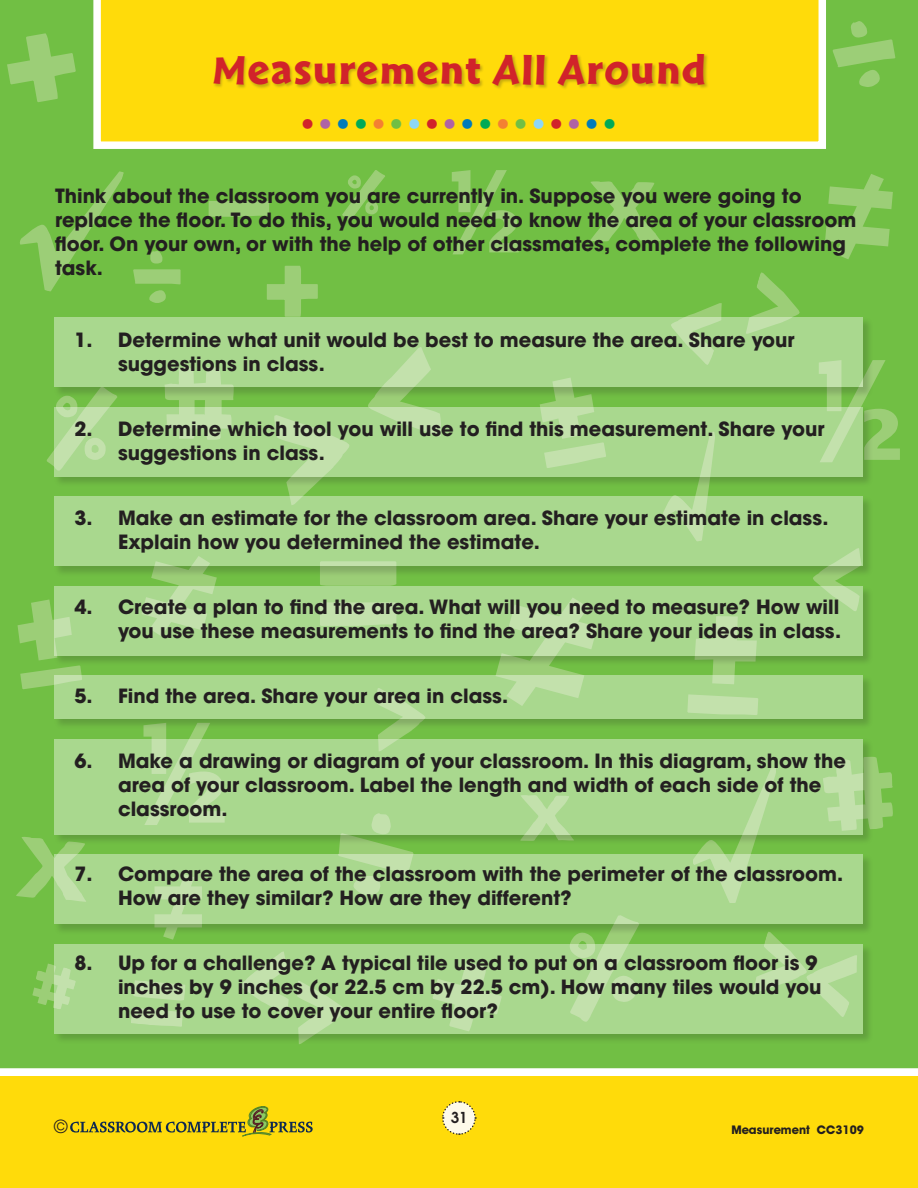
<style>
.page{position:relative;width:918px;height:1188px;background:#fff}
.page>*{position:absolute;margin:0;border:0;box-sizing:border-box;transform-origin:0 0}
.t1{font:43.5px "Cal Sans Heavy KA";letter-spacing:.035em;color:#d1232a}
.t2{font:700 42px "Futura";color:#d1232a}
.t3{font:700 19.5px/24px "Avant Garde";color:#231f20}
.t4{font:18px "Avant Garde";color:#231f20}
.t5{font:600 15px "Avant Garde";color:#231f20}
.t6{font:700 12px "Avant Garde IT Cby BT";color:#231f20}
.s1{color:#af63a5}
.s2{color:#007bba}
.s3{color:#00aa56}
.s4{color:#f48032}
.s5{color:#71bf44}
.s6{color:#8dd7f7}
</style>
<div class="page">
<div style="left:0;top:1076px;width:918px;height:112px;background:#ffdb0a"></div>
<svg style="left:442px;top:1101px;width:35px;height:34px"></svg>
<svg style="left:70px;top:1106px;width:243px;height:30px"></svg>
<div style="left:0;top:0;width:918px;height:1069px;background:#71bf44"></div>
<svg style="left:93px;top:0;width:733px;height:149px"></svg>
<svg style="left:7px;top:33px;width:69px;height:69px"></svg>
<svg style="left:209px;top:201px;width:60px;height:16px"></svg>
<svg style="left:16px;top:837px;width:70px;height:65px"></svg>
<svg style="left:833px;top:21px;width:62px;height:66px"></svg>
<svg style="left:875px;top:756px;width:18px;height:75px"></svg>
<svg style="left:18px;top:171px;width:106px;height:123px"></svg>
<svg style="left:18px;top:599px;width:64px;height:90px"></svg>
<svg style="left:825px;top:174px;width:68px;height:85px"></svg>
<svg style="left:819px;top:360px;width:81px;height:102px"></svg>
<svg style="left:753px;top:936px;width:104px;height:6px"></svg>
<svg style="left:46px;top:386px;width:73px;height:86px"></svg>
<svg style="left:671px;top:303px;width:51px;height:12px"></svg>
<svg style="left:746px;top:272px;width:54px;height:43px"></svg>
<svg style="left:164px;top:399px;width:70px;height:6px"></svg>
<svg style="left:142px;top:578px;width:75px;height:6px"></svg>
<svg style="left:144px;top:731px;width:81px;height:6px"></svg>
<svg style="left:813px;top:578px;width:49px;height:6px"></svg>
<svg style="left:377px;top:731px;width:48px;height:6px"></svg>
<svg style="left:693px;top:846px;width:82px;height:6px"></svg>
<svg style="left:590px;top:181px;width:71px;height:60px"></svg>
<svg style="left:32px;top:964px;width:21px;height:46px"></svg>
<svg style="left:154px;top:936px;width:48px;height:4px"></svg>
<svg style="left:338px;top:846px;width:76px;height:6px"></svg>
<svg style="left:661px;top:488px;width:56px;height:7px"></svg>
<svg style="left:133px;top:251px;width:48px;height:52px"></svg>
<svg style="left:564px;top:936px;width:78px;height:6px"></svg>
<svg style="left:695px;top:668px;width:62px;height:6px"></svg>
<svg style="left:342px;top:169px;width:44px;height:53px"></svg>
<svg style="left:452px;top:170px;width:67px;height:84px"></svg>
<svg style="left:267px;top:266px;width:51px;height:49px"></svg>
<svg style="left:496px;top:668px;width:101px;height:6px"></svg>
<svg style="left:540px;top:399px;width:66px;height:6px"></svg>
<svg style="left:368px;top:399px;width:73px;height:6px"></svg>
<svg style="left:274px;top:488px;width:76px;height:7px"></svg>
<svg style="left:320px;top:578px;width:76px;height:6px"></svg>
<div style="left:213px;top:52px;width:497px;height:38px;background:#231f20;opacity:.25"></div>
<div style="left:53px;top:315px;width:822px;height:84px;background:#231f20;opacity:.5"></div>
<div style="left:55px;top:317px;width:808px;height:70px;background:#a9d88e"></div>
<div style="left:53px;top:405px;width:822px;height:83px;background:#231f20;opacity:.5"></div>
<svg style="left:55px;top:407px;width:808px;height:70px;fill:#a9d88e"></svg>
<div style="left:53px;top:584px;width:822px;height:84px;background:#231f20;opacity:.5"></div>
<svg style="left:55px;top:586px;width:808px;height:70px;fill:#a9d88e"></svg>
<div style="left:53px;top:737px;width:822px;height:109px;background:#231f20;opacity:.5"></div>
<svg style="left:55px;top:739px;width:808px;height:95px;fill:#a9d88e"></svg>
<div style="left:53px;top:852px;width:822px;height:84px;background:#231f20;opacity:.5"></div>
<svg style="left:55px;top:854px;width:808px;height:70px;fill:#a9d88e"></svg>
<div style="left:53px;top:942px;width:822px;height:103px;background:#231f20;opacity:.5"></div>
<svg style="left:55px;top:944px;width:808px;height:89px;fill:#a9d88e"></svg>
<div style="left:53px;top:495px;width:822px;height:83px;background:#231f20;opacity:.5"></div>
<div style="left:55px;top:497px;width:808px;height:69px;background:#a9d88e"></div>
<div style="left:53px;top:674px;width:822px;height:57px;background:#231f20;opacity:.5"></div>
<svg style="left:55px;top:676px;width:808px;height:43px;fill:#a9d88e"></svg>
<h1 class="t1" style="left:213px;top:44px;width:494px">Measurement All Around</h1>
<h2 class="t2" style="left:300px;top:85px;width:318px">.<span class="s1">.</span><span class="s2">.</span><span class="s3">.</span><span class="s4">.</span><span class="s5">.</span><span class="s6">.</span>.<span class="s1">.</span><span class="s2">.</span><span class="s3">.</span><span class="s4">.</span><span class="s5">.</span><span class="s6">.</span>.<span class="s1">.</span><span class="s2">.</span><span class="s3">.</span></h2>
<p class="t3" style="left:55px;top:184px;width:803px">Think about the classroom you are currently in. Suppose you were going to replace the floor. To do this, you would need to know the area of your classroom floor. On your own, or with the help of other classmates, complete the following task.</p>
<p class="t3" style="left:118px;top:328px;width:678px;text-indent:-44px">1. Determine what unit would be best to measure the area. Share your suggestions in class.</p>
<p class="t3" style="left:118px;top:417px;width:708px;text-indent:-44px">2. Determine which tool you will use to find this measurement. Share your suggestions in class.</p>
<p class="t3" style="left:118px;top:506px;width:712px;text-indent:-44px">3. Make an estimate for the classroom area. Share your estimate in class.<br>Explain how you determined the estimate.</p>
<p class="t3" style="left:75px;top:595px;width:768px;text-align:right">4. Create a plan to find the area. What will you need to measure? How will you use these measurements to find the area? Share your ideas in class.</p>
<p class="t3" style="left:75px;top:684px;width:435px">5. Find the area. Share your area in class.</p>
<p class="t3" style="left:118px;top:749px;width:729px;text-indent:-44px">6. Make a drawing or diagram of your classroom. In this diagram, show the area of your classroom. Label the length and width of each side of the classroom.</p>
<p class="t3" style="left:118px;top:862px;width:727px;text-indent:-44px">7. Compare the area of the classroom with the perimeter of the classroom.<br>How are they similar? How are they different?</p>
<p class="t3" style="left:118px;top:951px;width:705px;text-indent:-44px">8. Up for a challenge? A typical tile used to put on a classroom floor is 9 inches by 9 inches (or 22.5 cm by 22.5 cm). How many tiles would you need to use to cover your entire floor?</p>
<p class="t5" style="left:451px;top:1107px;width:18px">31</p>
<p class="t4" style="left:54px;top:1115px;width:15px">©</p>
<p class="t6" style="left:731px;top:1122px;width:134px">Measurement CC3109</p>
</div>
